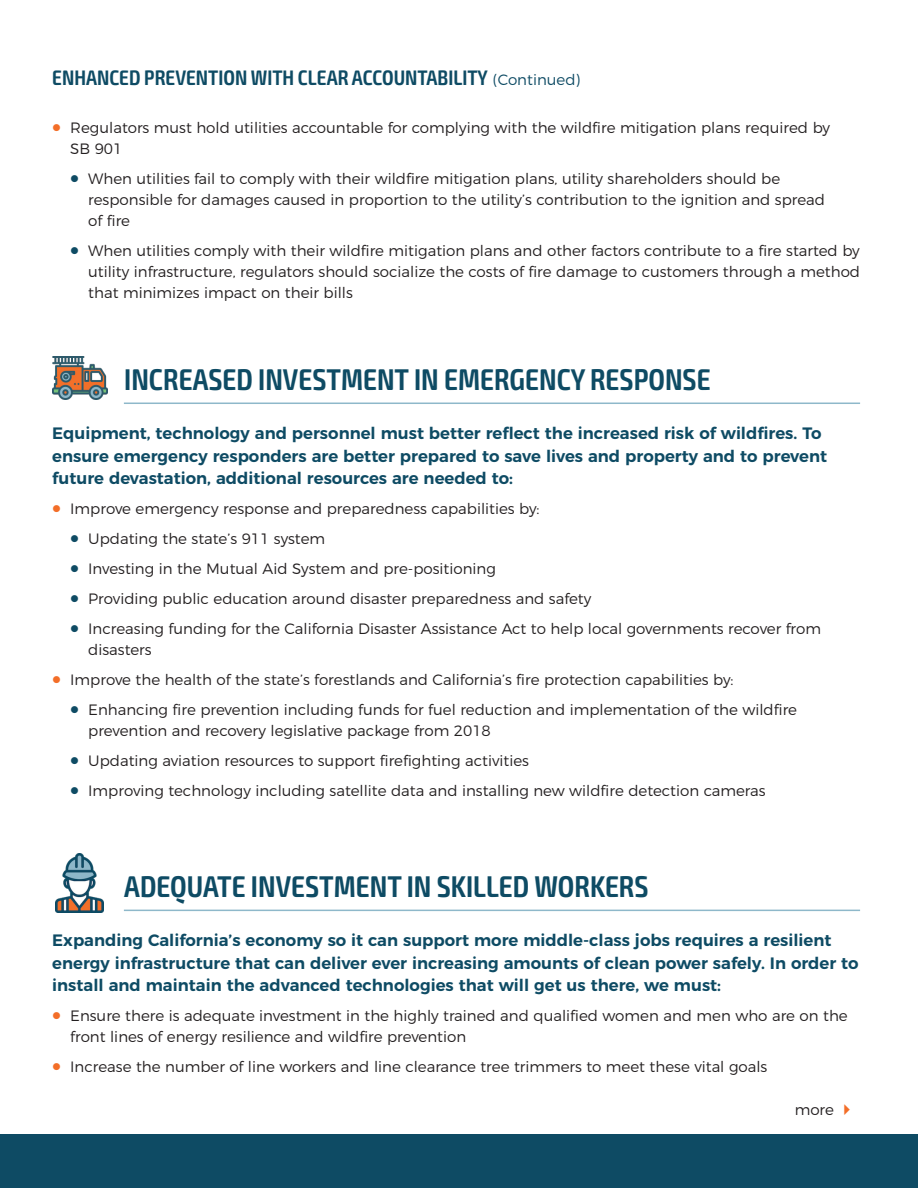
<style>
.page{position:relative;width:918px;height:1188px;background:#fff}
.page>*{position:absolute;margin:0;border:0;box-sizing:border-box;transform-origin:0 0}
.t1{font:600 condensed 30px "Exo 2";color:#0e4b64}
.t2{font:600 condensed 21px "Exo 2";color:#0e4b64}
.t3{font:600 16.5px/22.5px "Montserrat";color:#0e4b64}
.t4{font:300 15px/21px "Montserrat";color:#231f20}
.s1{font-family:"Montserrat";font-weight:300;font-stretch:normal;font-size:15px}
.s2{color:#f36e28}
.s3{color:#0e4b64}
</style>
<div class="page">
<img style="left:56px;top:853px;width:47px;height:60px">
<img style="left:52px;top:356px;width:56px;height:44px">
<div style="left:0;top:1134px;width:918px;height:54px;background:#0e4b64"></div>
<hr style="left:124px;top:403px;width:736px;height:1px;background:#8eb8ca">
<hr style="left:124px;top:910px;width:736px;height:1px;background:#8eb8ca">
<p class="t2" style="left:52px;top:65px;width:530px">ENHANCED PREVENTION WITH CLEAR ACCOUNTABILITY <span class="s1">(Continued)</span></p>
<p class="t4" style="left:70px;top:116px;width:761px;text-indent:-18px"><span class="s2">●</span> Regulators must hold utilities accountable for complying with the wildfire mitigation plans required by<br>SB 901</p>
<p class="t4" style="left:88px;top:167px;width:738px;text-indent:-18px"><span class="s3">●</span> When utilities fail to comply with their wildfire mitigation plans, utility shareholders should be responsible for damages caused in proportion to the utility’s contribution to the ignition and spread of fire</p>
<p class="t4" style="left:88px;top:239px;width:773px;text-align:justify;text-indent:-18px"><span class="s3">●</span> When utilities comply with their wildfire mitigation plans and other factors contribute to a fire started by utility infrastructure, regulators should socialize the costs of fire damage to customers through a method that minimizes impact on their bills</p>
<p class="t1" style="left:124px;top:361px;width:588px">INCREASED INVESTMENT IN EMERGENCY RESPONSE</p>
<p class="t3" style="left:52px;top:421px;width:776px">Equipment, technology and personnel must better reflect the increased risk of wildfires. To ensure emergency responders are better prepared to save lives and property and to prevent future devastation, additional resources are needed to:</p>
<p class="t4" style="left:52px;top:497px;width:489px"><span class="s2">●</span> Improve emergency response and preparedness capabilities by:</p>
<p class="t4" style="left:70px;top:527px;width:256px"><span class="s3">●</span> Updating the state’s 911 system</p>
<p class="t4" style="left:70px;top:557px;width:427px"><span class="s3">●</span> Investing in the Mutual Aid System and pre-positioning</p>
<p class="t4" style="left:70px;top:587px;width:523px"><span class="s3">●</span> Providing public education around disaster preparedness and safety</p>
<p class="t4" style="left:88px;top:617px;width:734px;text-indent:-18px"><span class="s3">●</span> Increasing funding for the California Disaster Assistance Act to help local governments recover from disasters</p>
<p class="t4" style="left:52px;top:668px;width:683px"><span class="s2">●</span> Improve the health of the state’s forestlands and California’s fire protection capabilities by:</p>
<p class="t4" style="left:88px;top:698px;width:710px;text-indent:-18px"><span class="s3">●</span> Enhancing fire prevention including funds for fuel reduction and implementation of the wildfire prevention and recovery legislative package from 2018</p>
<p class="t4" style="left:70px;top:749px;width:460px"><span class="s3">●</span> Updating aviation resources to support firefighting activities</p>
<p class="t4" style="left:70px;top:779px;width:697px"><span class="s3">●</span> Improving technology including satellite data and installing new wildfire detection cameras</p>
<p class="t1" style="left:124px;top:868px;width:526px">ADEQUATE INVESTMENT IN SKILLED WORKERS</p>
<p class="t3" style="left:52px;top:928px;width:808px">Expanding California’s economy so it can support more middle-class jobs requires a resilient energy infrastructure that can deliver ever increasing amounts of clean power safely. In order to install and maintain the advanced technologies that will get us there, we must:</p>
<p class="t4" style="left:70px;top:1004px;width:779px;text-indent:-18px"><span class="s2">●</span> Ensure there is adequate investment in the highly trained and qualified women and men who are on the front lines of energy resilience and wildfire prevention</p>
<p class="t4" style="left:52px;top:1055px;width:717px"><span class="s2">●</span> Increase the number of line workers and line clearance tree trimmers to meet these vital goals</p>
<p class="t4" style="left:795px;top:1098px;width:41px">more</p>
</div>
